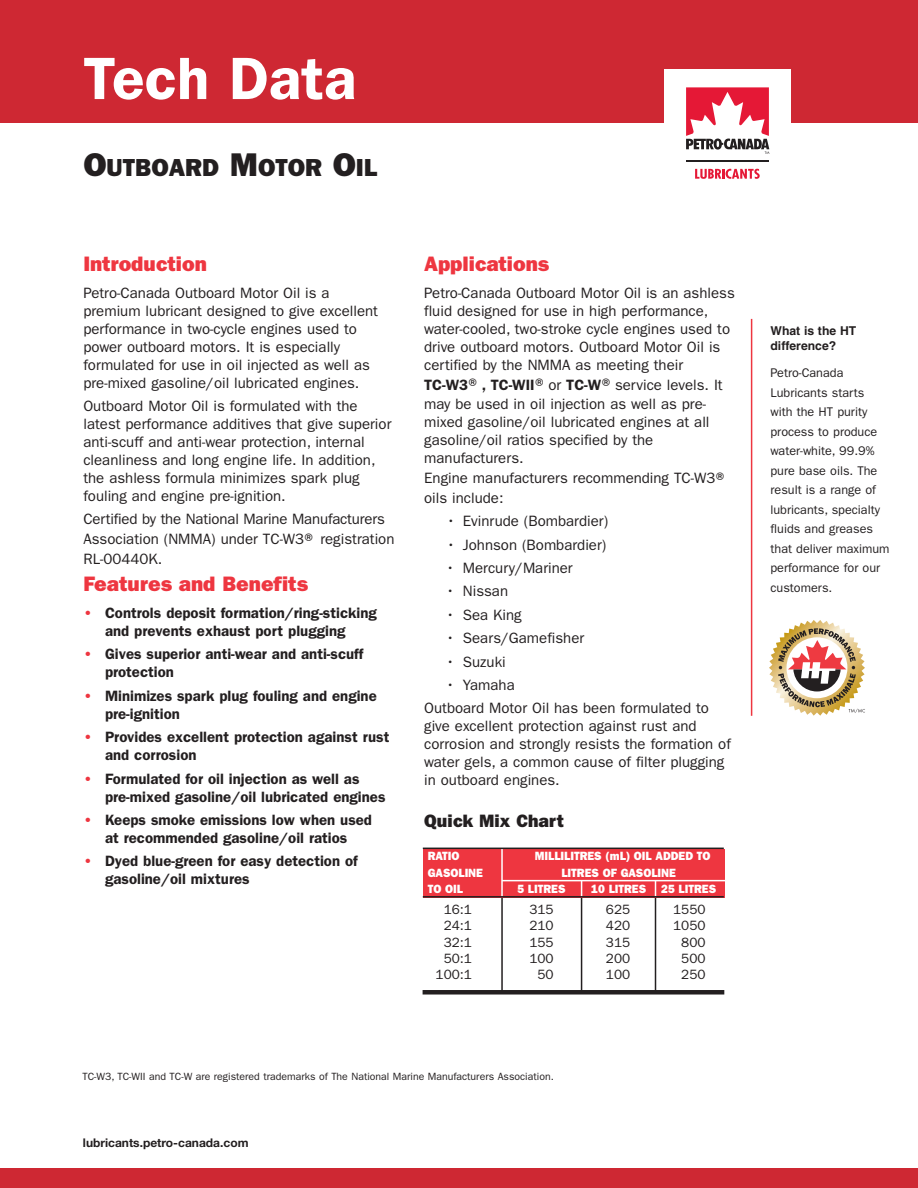
<style>
.page{position:relative;width:918px;height:1188px;background:#fff}
.page>*{position:absolute;margin:0;border:0;box-sizing:border-box;transform-origin:0 0}
.t1{font:600 60px "Franklin Gothic";color:#fff}
.t2{font:800 24.75px "Franklin Gothic";color:#231f20}
.t3{font:800 21px "Franklin Gothic";color:#ee3640}
.t4{font:800 18px "Franklin Gothic";color:#231f20}
.t5{font:15px/18px "Franklin Gothic";color:#231f20}
.t6{font:600 15px/18px "Franklin Gothic";color:#231f20}
.t7{font:13.5px "Franklin Gothic";color:#231f20}
.t8{font:12.6px/19.5px "Franklin Gothic";color:#231f20}
.t9{font:700 12.15px/14.7px "Helvetica LT Std";color:#231f20}
.t10{font:800 12px "Franklin Gothic";color:#fff;scale:.95 1}
.t11{font:700 12px "Helvetica Neue LT Std";color:#231f20}
.t12{font:10.5px "Franklin Gothic";color:#231f20}
.s1{font-size:33px}
.s2{font-size:18px}
.s3{color:#ee3640}
.s4{font-weight:600}
</style>
<div class="page">
<div style="left:0;top:1168px;width:918px;height:20px;background:#ce2833"></div>
<hr style="left:751px;top:319px;width:1px;height:397px;background:#ee3640">
<svg style="left:769px;top:620px;width:96px;height:96px"></svg>
<svg style="left:686px;top:87px;width:83px;height:67px"></svg>
<hr style="left:686px;top:160px;width:83px;height:2px;background:#231f20">
<svg style="left:695px;top:169px;width:65px;height:10px"></svg>
<div style="left:0;top:0;width:664px;height:123px;background:#ce2833"></div>
<div style="left:791px;top:0;width:127px;height:123px;background:#ce2833"></div>
<div style="left:651px;top:0;width:170px;height:68px;background:#ce2833"></div>
<hr style="left:501px;top:898px;width:2px;height:94px;background:#231f20">
<hr style="left:581px;top:898px;width:1px;height:94px;background:#231f20">
<hr style="left:655px;top:898px;width:1px;height:94px;background:#231f20">
<div style="left:423px;top:849px;width:301px;height:48px;background:#ee3640"></div>
<div style="left:423px;top:990px;width:301px;height:5px;background:#231f20"></div>
<hr style="left:501px;top:848px;width:2px;height:49px;background:#fff">
<svg style="left:581px;top:881px;width:1px;height:15px"></svg>
<svg style="left:655px;top:881px;width:1px;height:15px"></svg>
<hr style="left:423px;top:896px;width:301px;height:2px;background:#231f20">
<hr style="left:423px;top:848px;width:301px;height:1px;background:#231f20">
<hr style="left:502px;top:880px;width:224px;height:1px;background:#fff">
<h1 class="t1" style="left:83px;top:58px;width:274px">Tech Data</h1>
<h2 class="t2" style="left:83px;top:159px;width:295px"><span class="s1">O</span>UTBOARD <span class="s1">M</span>OTOR <span class="s1">O</span>IL</h2>
<h3 class="t3" style="left:83px;top:257px;width:125px">Introduction</h3>
<p class="t5" style="left:83px;top:285px;width:296px">Petro-Canada Outboard Motor Oil is a premium lubricant designed to give excellent performance in two-cycle engines used to power outboard motors. It is especially formulated for use in oil injected as well as pre-mixed gasoline/oil lubricated engines.</p>
<p class="t5" style="left:83px;top:398px;width:310px">Outboard Motor Oil is formulated with the latest performance additives that give superior anti-scuff and anti-wear protection, internal cleanliness and long engine life. In addition, the ashless formula minimizes spark plug fouling and engine pre-ignition.</p>
<p class="t5" style="left:83px;top:511px;width:313px;line-height:19.8px">Certified by the National Marine Manufacturers<br>Association (NMMA) under TC-W3<span class="s2">®</span> registration<br>RL-00440K.</p>
<h3 class="t3" style="left:83px;top:577px;width:226px">Features and Benefits</h3>
<p class="t6" style="left:105px;top:605px;width:273px;text-indent:-22px"><span class="s3">•</span> Controls deposit formation/ring-sticking and prevents exhaust port plugging</p>
<p class="t6" style="left:105px;top:646px;width:260px;text-indent:-22px"><span class="s3">•</span> Gives superior anti-wear and anti-scuff protection</p>
<p class="t6" style="left:105px;top:688px;width:273px;text-indent:-22px"><span class="s3">•</span> Minimizes spark plug fouling and engine pre-ignition</p>
<p class="t6" style="left:105px;top:729px;width:286px;text-indent:-22px"><span class="s3">•</span> Provides excellent protection against rust and corrosion</p>
<p class="t6" style="left:105px;top:771px;width:282px;text-indent:-22px"><span class="s3">•</span> Formulated for oil injection as well as pre-mixed gasoline/oil lubricated engines</p>
<p class="t6" style="left:83px;top:812px;width:290px;text-align:center"><span class="s3">•</span> Keeps smoke emissions low when used at recommended gasoline/oil ratios</p>
<p class="t6" style="left:105px;top:853px;width:254px;text-indent:-22px"><span class="s3">•</span> Dyed blue-green for easy detection of gasoline/oil mixtures</p>
<h3 class="t3" style="left:424px;top:257px;width:127px">Applications</h3>
<p class="t5" style="left:424px;top:285px;width:312px">Petro-Canada Outboard Motor Oil is an ashless fluid designed for use in high performance, water-cooled, two-stroke cycle engines used to drive outboard motors. Outboard Motor Oil is certified by the NMMA as meeting their</p>
<p class="t5" style="left:424px;top:376px;width:300px;line-height:19.5px"><span class="s4">TC-W3</span><span class="s2">®</span><span class="s4">, TC-WII</span><span class="s2">®</span>or <span class="s4">TC-W</span><span class="s2">®</span>service levels. It may be used in oil injection as well as pre-</p>
<p class="t5" style="left:424px;top:414px;width:287px">mixed gasoline/oil lubricated engines at all gasoline/oil ratios specified by the manufacturers.</p>
<p class="t5" style="left:424px;top:470px;width:306px;line-height:19.5px">Engine manufacturers recommending TC-W3<span class="s2">® </span>oils include:</p>
<p class="t5" style="left:447px;top:513px;width:163px">• Evinrude (Bombardier)</p>
<p class="t5" style="left:447px;top:537px;width:161px">• Johnson (Bombardier)</p>
<p class="t5" style="left:446px;top:560px;width:128px">• Mercury/Mariner</p>
<p class="t5" style="left:446px;top:583px;width:64px">• Nissan</p>
<p class="t5" style="left:446px;top:607px;width:78px">• Sea King</p>
<p class="t5" style="left:446px;top:630px;width:140px">• Sears/Gamefisher</p>
<p class="t5" style="left:446px;top:654px;width:61px">• Suzuki</p>
<p class="t5" style="left:424px;top:674px;width:286px;line-height:23.4px;text-indent:22px">• Yamaha<br>Outboard Motor Oil has been formulated to</p>
<p class="t5" style="left:424px;top:718px;width:308px">give excellent protection against rust and corrosion and strongly resists the formation of water gels, a common cause of filter plugging in outboard engines.</p>
<p class="t4" style="left:424px;top:815px;width:141px">Quick Mix Chart</p>
<p class="t10" style="left:428px;top:852px;width:35px">RATIO</p>
<p class="t10" style="left:535px;top:852px;width:186px">MILLILITRES (mL) OIL ADDED TO</p>
<p class="t10" style="left:428px;top:869px;width:60px">GASOLINE</p>
<p class="t10" style="left:561px;top:869px;width:122px">LITRES OF GASOLINE</p>
<p class="t10" style="left:428px;top:885px;width:39px">TO OIL</p>
<p class="t10" style="left:517px;top:885px;width:52px">5 LITRES</p>
<p class="t10" style="left:591px;top:885px;width:133px">10 LITRES 25 LITRES</p>
<p class="t7" style="left:444px;top:905px;width:30px">16:1</p>
<p class="t7" style="left:529px;top:905px;width:26px">315</p>
<p class="t7" style="left:606px;top:905px;width:26px">625</p>
<p class="t7" style="left:673px;top:905px;width:34px">1550</p>
<p class="t7" style="left:444px;top:921px;width:30px">24:1</p>
<p class="t7" style="left:529px;top:921px;width:26px">210</p>
<p class="t7" style="left:606px;top:921px;width:26px">420</p>
<p class="t7" style="left:673px;top:921px;width:34px">1050</p>
<p class="t7" style="left:444px;top:937px;width:30px">32:1</p>
<p class="t7" style="left:529px;top:937px;width:26px">155</p>
<p class="t7" style="left:606px;top:937px;width:26px">315</p>
<p class="t7" style="left:681px;top:937px;width:26px">800</p>
<p class="t7" style="left:444px;top:954px;width:30px">50:1</p>
<p class="t7" style="left:529px;top:954px;width:26px">100</p>
<p class="t7" style="left:606px;top:954px;width:26px">200</p>
<p class="t7" style="left:681px;top:954px;width:26px">500</p>
<p class="t7" style="left:436px;top:970px;width:38px">100:1</p>
<p class="t7" style="left:538px;top:970px;width:18px">50</p>
<p class="t7" style="left:606px;top:970px;width:26px">100</p>
<p class="t7" style="left:681px;top:970px;width:26px">250</p>
<p class="t9" style="left:771px;top:325px;width:87px">What is the HT difference?</p>
<p class="t8" style="left:771px;top:364px;width:121px">Petro-Canada<br>Lubricants starts with the HT purity process to produce water-white, 99.9% pure base oils. The result is a range of lubricants, specialty fluids and greases that deliver maximum performance for our customers.</p>
<p class="t12" style="left:82px;top:1073px;width:473px">TC-W3, TC-WII and TC-W are registered trademarks of The National Marine Manufacturers Association.</p>
<p class="t11" style="left:83px;top:1138px;width:167px">lubricants.petro-canada.com</p>
</div>
